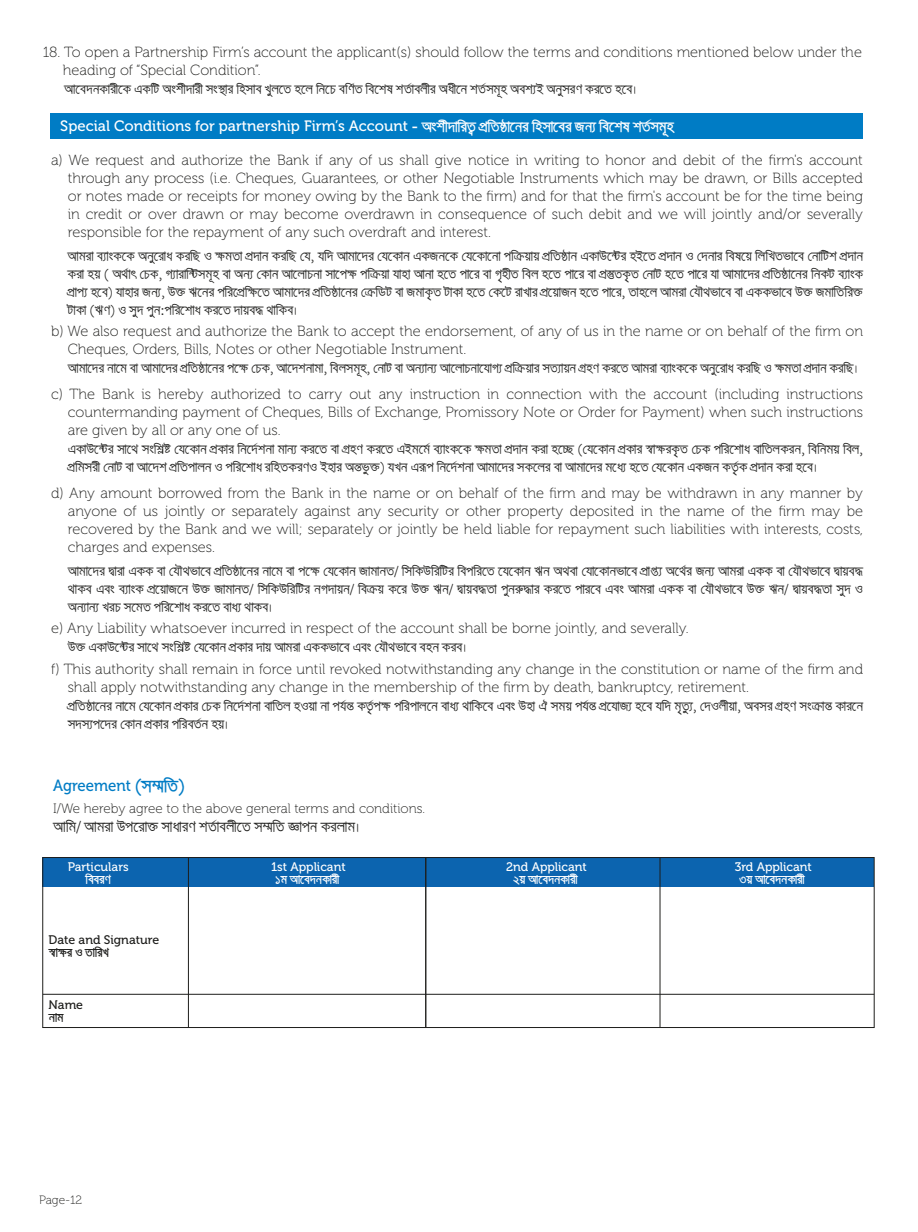
<style>
.page{position:relative;width:918px;height:1232px;background:#fff}
.page>*{position:absolute;margin:0;border:0;box-sizing:border-box;transform-origin:0 0}
.t1{font:16.2px "Museo 500";color:#007cc5;scale:.93 1}
.t2{font:15px "Museo 500";color:#fff}
.t3{font:15px "Karnaphuli MJ";color:#1d1d1b}
.t4{font:14.7px/18px "Museo 100";color:#1d1d1b}
.t5{font:13.5px/18px "Karnaphuli MJ";color:#1d1d1b;text-align:justify}
.t6{font:13.5px "Museo 100";color:#1d1d1b}
.t7{font:12.45px "Museo 500";color:#fff}
.t8{font:700 12.45px "Karnaphuli MJ";color:#fff}
.t9{font:12.45px "Museo 500";color:#1d1d1b}
.t10{font:700 12.45px "Karnaphuli MJ";color:#1d1d1b}
.t11{font:12px "Museo 100";color:#1d1d1b}
.s1{font-family:"Times New Roman";font-weight:700;font-size:16.5px}
.s2{font-family:"Karnaphuli MJ";font-weight:700}
.s3{font-family:"Karnaphuli MJ";font-weight:700;font-size:18px}
</style>
<div class="page">
<div style="left:43px;top:857px;width:831px;height:30px;background:#0c64af"></div>
<hr style="left:43px;top:993px;width:831px;height:1px;background:#1d1d1b">
<hr style="left:188px;top:857px;width:1px;height:170px;background:#1d1d1b">
<hr style="left:660px;top:857px;width:1px;height:170px;background:#1d1d1b">
<hr style="left:425px;top:857px;width:1px;height:170px;background:#1d1d1b">
<div style="left:42px;top:857px;width:833px;height:170px;border:1px solid #1d1d1b"></div>
<div style="left:51px;top:113px;width:812px;height:26px;background:#007cc5"></div>
<p class="t4" style="left:63px;top:43px;width:801px;text-indent:-20px">18. To open a Partnership Firm’s account the applicant(s) should follow the terms and conditions mentioned below under the heading of “Special Condition”.</p>
<p class="t5" style="left:64px;top:80px;width:573px">AV‡E`BKVIX‡K GKWU ASKX`VIX MS¯’VI WNMVE LYJ‡Z N‡J WB‡P EWY©Z WE‡KL KZ©VEJXI AAX‡B KZ©MG~N AEK¨B ABYMIY KI‡Z N‡E|</p>
<p class="t2" style="left:60px;top:117px;width:616px">Special Conditions for partnership Firm’s Account <span class="s1">-</span> <span class="s2">ASKX`VWIZ¡CÖWZÔV‡BI WNMV‡EI RB¨ WE‡KL KZ©MG~N</span></p>
<p class="t4" style="left:68px;top:151px;width:797px;text-align:justify;text-indent:-17px">a) We request and authorize the Bank if any of us shall give notice in writing to honor and debit of the firm's account through any process (i.e. Cheques, Guarantees, or other Negotiable Instruments which may be drawn, or Bills accepted or notes made or receipts for money owing by the Bank to the firm) and for that the firm's account be for the time being in credit or over drawn or may become overdrawn in consequence of such debit and we will jointly and/or severally responsible for the repayment of any such overdraft and interest.</p>
<p class="t5" style="left:68px;top:247px;width:797px">AVGIV E¨VSK‡K ABY‡IVA KIWQ I ŸGZV CÖ`VB KIWQ †H, HW` AVGV‡`I †H‡KVB GKRB‡K †H‡KV‡BV CWΜQVQ CÖWZÔVB GKVD‡›UI NB‡Z CÖ`VB I †`BVI WEL‡Q WJWLZFV‡E †BVWUK CÖ`VB KIV NQ ( A_©VR †PK, M¨VIVW›UMG~N EV AB¨ †KVB AV‡JVPBV MV‡CŸ CWΜQV HVNV AVBV N‡Z CV‡I EV M„NXZ WEJ N‡Z CV‡I EV CÖ¯‘ZK…Z †BVU N‡Z CV‡I HV AVGV‡`I CÖWZÔV‡BI WBKU E¨VSK CÖVC¨ N‡E) HVNVI RB¨, D³ F‡BI CWI‡CÖWŸ‡Z AVGV‡`I CÖWZÔV‡BI †ΜWWU EV RGVK…Z UVKV N‡Z †K‡U IVLVI CÖ‡QVRB N‡Z CV‡I, ZVN‡J AVGIV †HŠ_FV‡E EV GKKFV‡E D³ RGVWZWI³<br>UVKV (FY) I MY` CYB:CWI‡KVA KI‡Z `VQE× _VWKE|</p>
<p class="t4" style="left:68px;top:322px;width:797px;text-indent:-17px">b) We also request and authorize the Bank to accept the endorsement, of any of us in the name or on behalf of the firm on<br>Cheques, Orders, Bills, Notes or other Negotiable Instrument.</p>
<p class="t5" style="left:68px;top:360px;width:790px">AVGV‡`I BV‡G EV AVGV‡`I CÖWZÔV‡BI C‡Ÿ †PK, AV‡`KBVGV, WEJMG~N, †BVU EV AB¨VB¨ AV‡JVPBV‡HVM¨ CÖWΜQVI MZ¨VQB MÖNY KI‡Z AVGIV E¨VSK‡K ABY‡IVA KIWQ I ŸGZV CÖ`VB KIWQ|</p>
<p class="t4" style="left:68px;top:385px;width:797px;text-align:justify;text-indent:-17px">c) The Bank is hereby authorized to carry out any instruction in connection with the account (including instructions countermanding payment of Cheques, Bills of Exchange, Promissory Note or Order for Payment) when such instructions are given by all or any one of us.</p>
<p class="t5" style="left:68px;top:441px;width:797px">GKVD‡›UI MV‡_ MSWKØÓ †H‡KVB CÖKVI WB‡`©KBV GVB¨ KI‡Z EV MÖNY KI‡Z GBG‡G©E¨VSK‡K ŸGZV CÖ`VB KIV N‡”Q (†H‡KVB CÖKVI ¯^VŸIK…Z †PK CWI‡KVA EVWZJKIB, WEWBGQ WEJ,<br>CÖWGMIX †BVU EV AV‡`K CÖWZCVJB I CWI‡KVA IWNZKIYI BNVI AŠÍFZ³) HLB GIƑC WB‡`©KBV AVGV‡`I MK‡JI EV AVGV‡`I G‡A¨ N‡Z †H‡KVB GKRB KZ…©K CÖ`VB KIV N‡E|</p>
<p class="t4" style="left:68px;top:484px;width:797px;text-align:justify;text-indent:-17px">d) Any amount borrowed from the Bank in the name or on behalf of the firm and may be withdrawn in any manner by anyone of us jointly or separately against any security or other property deposited in the name of the firm may be recovered by the Bank and we will; separately or jointly be held liable for repayment such liabilities with interests, costs, charges and expenses.</p>
<p class="t5" style="left:68px;top:562px;width:797px">AVGV‡`I ØVIV GKK EV †HŠ_FV‡E CÖWZÔV‡BI BV‡G EV C‡Ÿ †H‡KVB RVGVBZ/ WMWKDWIWUI WECWI‡Z ‡H‡KVB FB A_EV †HV‡KVBFV‡E CÖVß¨ A‡_©I RB¨ AVGIV GKK EV †HŠ_FV‡E ØVQE× _VKE GES E¨VSK CÖ‡QVR‡B D³ RVGVBZ/ WMWKDWIWUI BM`VQB/ WEΜQ K‡I D³ FB/ ØVQE×ZV CYBIÆ×VI KI‡Z CVI‡E GES AVGIV GKK EV †HŠ_FV‡E D³ FB/ ØVQE×ZV MY` I AB¨VB¨ LIP M‡GZ CWI‡KVA KI‡Z EVA¨ _VKE|</p>
<p class="t4" style="left:51px;top:619px;width:639px">e) Any Liability whatsoever incurred in respect of the account shall be borne jointly, and severally.</p>
<p class="t5" style="left:68px;top:639px;width:399px">D³ GKVD‡›UI MV‡_ MSWKØÓ †H‡KVB CÖKVI `VQ AVGIV GKKFV‡E GES †HŠ_FV‡E ENB KIE|</p>
<p class="t4" style="left:68px;top:660px;width:797px;text-indent:-17px">f) This authority shall remain in force until revoked notwithstanding any change in the constitution or name of the firm and shall apply notwithstanding any change in the membership of the firm by death, bankruptcy, retirement.</p>
<p class="t5" style="left:68px;top:697px;width:797px">CÖWZÔV‡BI BV‡G †H‡KVB CÖKVI †PK WB‡`©KBV EVWZJ NIQV BV CH©ŠÍKZ…©CŸ CWICVJ‡B EVA¨ _VWK‡E GES DNV H MGQ CH©ŠÍCÖ‡HVR¨ N‡E HW` G„ZZ¨, †`IJXQV, AEMI MÖNY MSΜVŠÍKVI‡B<br>M`M¨C‡`I †KVB CÖKVI CWIEZ©B NQ|</p>
<p class="t1" style="left:53px;top:777px;width:143px">Agreement <span class="s3">(M¤§WZ)</span></p>
<p class="t6" style="left:53px;top:801px;width:373px">I/We hereby agree to the above general terms and conditions.</p>
<p class="t3" style="left:53px;top:817px;width:307px">AVWG/ AVGIV DC‡IV³ MVAVIY KZ©VEJX‡Z M¤§WZ ÁVCB KIJVG|</p>
<p class="t7" style="left:68px;top:859px;width:63px">Particulars</p>
<p class="t8" style="left:86px;top:871px;width:27px">WEEIY</p>
<p class="t9" style="left:49px;top:932px;width:112px">Date and Signature</p>
<p class="t10" style="left:49px;top:944px;width:61px">¯^VŸI I ZVWIL</p>
<p class="t9" style="left:49px;top:997px;width:36px">Name</p>
<p class="t10" style="left:49px;top:1009px;width:16px">BVG</p>
<p class="t11" style="left:39px;top:1193px;width:44px">Page-12</p>
<p class="t7" style="left:271px;top:859px;width:76px">1st Applicant</p>
<p class="t8" style="left:275px;top:871px;width:66px">1G AV‡E`BKVIX</p>
<p class="t7" style="left:506px;top:859px;width:82px">2nd Applicant</p>
<p class="t8" style="left:513px;top:871px;width:66px">2Q AV‡E`BKVIX</p>
<p class="t7" style="left:735px;top:859px;width:79px">3rd Applicant</p>
<p class="t8" style="left:739px;top:871px;width:67px">3Q AV‡E`BKVIX</p>
</div>
